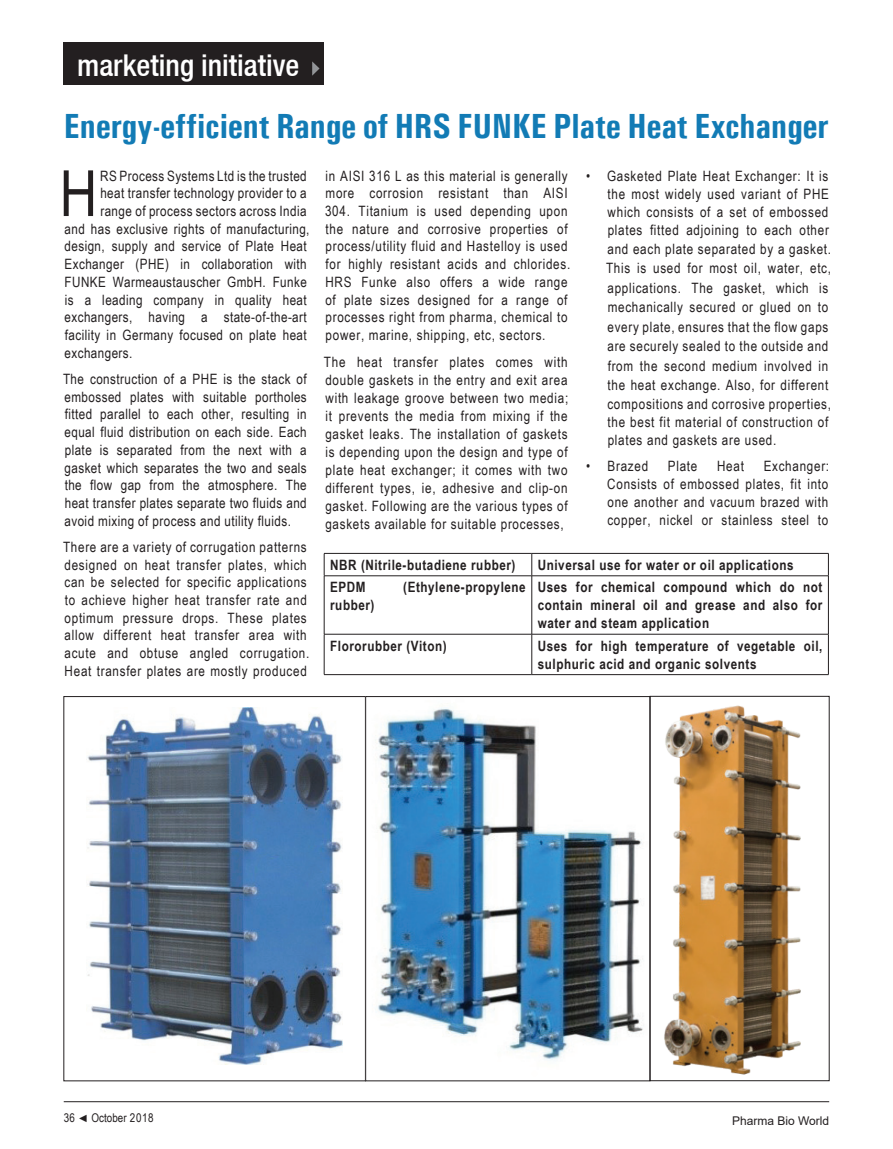
<style>
.page{position:relative;width:893px;height:1149px;background:#fff}
.page>*{position:absolute;margin:0;border:0;box-sizing:border-box;transform-origin:0 0}
.t1{font:63.75px "Arial Narrow";color:#231f20}
.t2{font:700 34.95px "Univers Condensed";color:#127bb5}
.t3{font:500 condensed 30px "Helvetica Neue LT";color:#fff}
.t4{font:14.25px/17.7px "Arial Narrow";letter-spacing:.05em;color:#231f20;text-align:justify}
.t5{font:14.25px "Arial Narrow";letter-spacing:.03em;color:#231f20}
.t6{font:700 14.25px/18px "Arial Narrow";letter-spacing:.04em;color:#231f20;text-align:justify}
.t7{font:12px "Arial Narrow";color:#231f20}
.t8{font:12px "Arial";color:#231f20}
.s1{font-family:"Arial";font-size:10.5px}
</style>
<div class="page">
<div style="left:64px;top:43px;width:260px;height:42px;background:#231f20"></div>
<svg style="left:312px;top:61px;width:8px;height:15px"></svg>
<hr style="left:64px;top:1101px;width:765px;height:1px;background:#231f20">
<hr style="left:324px;top:553px;width:208px;height:1px;background:#231f20">
<svg style="left:324px;top:553px;width:1px;height:22px"></svg>
<hr style="left:532px;top:553px;width:297px;height:1px;background:#231f20">
<svg style="left:531px;top:553px;width:1px;height:22px"></svg>
<svg style="left:828px;top:553px;width:1px;height:22px"></svg>
<hr style="left:324px;top:575px;width:208px;height:1px;background:#231f20">
<hr style="left:324px;top:576px;width:1px;height:58px;background:#231f20">
<hr style="left:532px;top:575px;width:297px;height:1px;background:#231f20">
<hr style="left:531px;top:576px;width:1px;height:58px;background:#231f20">
<hr style="left:828px;top:576px;width:1px;height:58px;background:#231f20">
<hr style="left:324px;top:633px;width:208px;height:1px;background:#231f20">
<hr style="left:324px;top:634px;width:1px;height:40px;background:#231f20">
<hr style="left:532px;top:633px;width:297px;height:1px;background:#231f20">
<hr style="left:531px;top:634px;width:1px;height:40px;background:#231f20">
<hr style="left:828px;top:634px;width:1px;height:40px;background:#231f20">
<hr style="left:324px;top:674px;width:208px;height:1px;background:#231f20">
<hr style="left:532px;top:674px;width:297px;height:1px;background:#231f20">
<img style="left:87px;top:707px;width:255px;height:357px">
<img style="left:377px;top:705px;width:424px;height:370px">
<div style="left:365px;top:696px;width:285px;height:384px;border:1px solid #231f20"></div>
<div style="left:650px;top:696px;width:179px;height:384px;border:1px solid #231f20"></div>
<h3 class="t3" style="left:77px;top:48px;width:224px">marketing initiative</h3>
<h2 class="t2" style="left:64px;top:105px;width:767px">Energy-efficient Range of HRS FUNKE Plate Heat Exchanger</h2>
<h1 class="t1" style="left:60px;top:147px;width:39px">H</h1>
<p class="t5" style="left:100px;top:165px;width:208px">RS Process Systems Ltd is the trusted</p>
<p class="t4" style="left:606px;top:165px;width:227px;line-height:18.9px;text-align:left;text-indent:-20px">• Gasketed Plate Heat Exchanger: It is the most widely used variant of PHE which consists of a set of embossed plates fitted adjoining to each other and each plate separated by a gasket.<br>This is used for most oil, water, etc, applications. The gasket, which is mechanically secured or glued on to every plate, ensures that the flow gaps are securely sealed to the outside and from the second medium involved in the heat exchange. Also, for different compositions and corrosive properties, the best fit material of construction of plates and gaskets are used.</p>
<p class="t4" style="left:586px;top:457px;width:64px">• Brazed</p>
<p class="t4" style="left:668px;top:457px;width:31px">Plate</p>
<p class="t4" style="left:717px;top:457px;width:28px">Heat</p>
<p class="t4" style="left:325px;top:166px;width:247px;text-align:left">in AISI 316 L as this material is generally more corrosion resistant than AISI 304. Titanium is used depending upon the nature and corrosive properties of process/utility fluid and Hastelloy is used for highly resistant acids and chlorides.<br>HRS Funke also offers a wide range of plate sizes designed for a range of processes right from pharma, chemical to power, marine, shipping, etc, sectors.</p>
<p class="t4" style="left:324px;top:352px;width:246px">The heat transfer plates comes with double gaskets in the entry and exit area with leakage groove between two media; it prevents the media from mixing if the gasket leaks. The installation of gaskets is depending upon the design and type of plate heat exchanger; it comes with two different types, ie, adhesive and clip-on gasket. Following are the various types of gaskets available for suitable processes,</p>
<p class="t5" style="left:100px;top:183px;width:208px">heat transfer technology provider to a</p>
<p class="t5" style="left:100px;top:200px;width:208px">range of process sectors across India</p>
<p class="t5" style="left:65px;top:218px;width:246px">and has exclusive rights of manufacturing,</p>
<p class="t5" style="left:65px;top:236px;width:244px">design, supply and service of Plate Heat</p>
<p class="t5" style="left:65px;top:253px;width:244px">Exchanger (PHE) in collaboration with</p>
<p class="t5" style="left:65px;top:271px;width:244px">FUNKE Warmeaustauscher GmbH. Funke</p>
<p class="t5" style="left:65px;top:289px;width:243px">is a leading company in quality heat</p>
<p class="t5" style="left:65px;top:307px;width:244px">exchangers, having a state-of-the-art</p>
<p class="t5" style="left:65px;top:324px;width:243px">facility in Germany focused on plate heat</p>
<p class="t5" style="left:65px;top:342px;width:69px">exchangers.</p>
<p class="t4" style="left:63px;top:369px;width:245px">The construction of a PHE is the stack of embossed plates with suitable portholes fitted parallel to each other, resulting in equal fluid distribution on each side. Each plate is separated from the next with a gasket which separates the two and seals the flow gap from the atmosphere. The heat transfer plates separate two fluids and avoid mixing of process and utility fluids.</p>
<p class="t4" style="left:63px;top:537px;width:248px;text-align:left">There are a variety of corrugation patterns designed on heat transfer plates, which can be selected for specific applications to achieve higher heat transfer rate and optimum pressure drops. These plates allow different heat transfer area with acute and obtuse angled corrugation.<br>Heat transfer plates are mostly produced</p>
<p class="t4" style="left:607px;top:456px;width:223px;text-indent:156px">Exchanger:<br>Consists of embossed plates, fit into one another and vacuum brazed with copper, nickel or stainless steel to</p>
<p class="t6" style="left:330px;top:555px;width:187px">NBR (Nitrile-butadiene rubber)</p>
<p class="t6" style="left:538px;top:555px;width:257px">Universal use for water or oil applications</p>
<p class="t6" style="left:330px;top:577px;width:37px">EPDM</p>
<p class="t6" style="left:403px;top:577px;width:124px">(Ethylene-propylene</p>
<p class="t6" style="left:330px;top:595px;width:46px">rubber)</p>
<p class="t6" style="left:538px;top:577px;width:286px">Uses for chemical compound which do not contain mineral oil and grease and also for water and steam application</p>
<p class="t6" style="left:330px;top:635px;width:118px">Flororubber (Viton)</p>
<p class="t6" style="left:538px;top:635px;width:286px">Uses for high temperature of vegetable oil, sulphuric acid and organic solvents</p>
<p class="t7" style="left:64px;top:1109px;width:91px">36 <span class="s1">◄</span> October 2018</p>
<p class="t8" style="left:732px;top:1111px;width:99px">Pharma Bio World</p>
</div>
